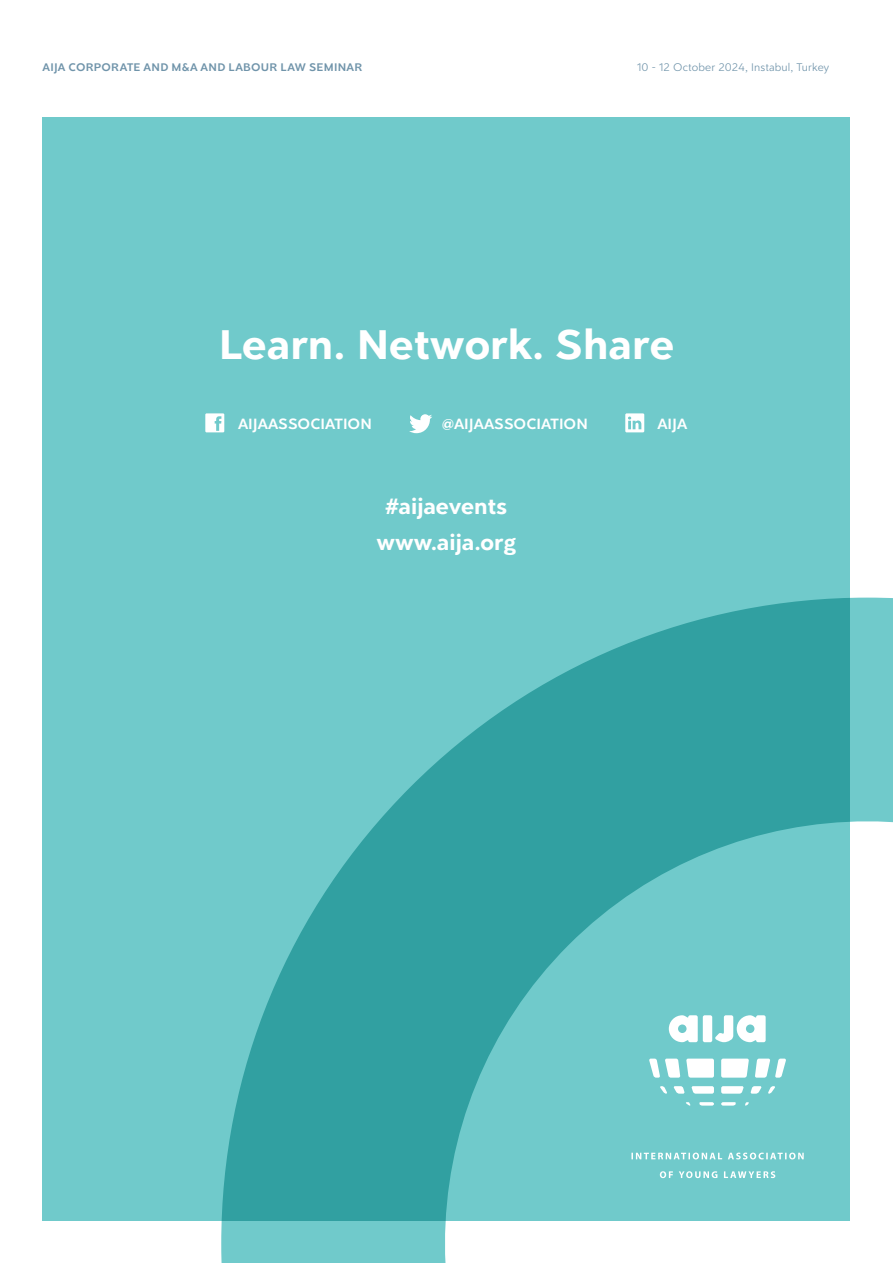
<style>
.page{position:relative;width:893px;height:1263px;background:#fff}
.page>*{position:absolute;margin:0;border:0;box-sizing:border-box;transform-origin:0 0}
.t1{font:700 45px "Clarika Grotesque";color:#fff}
.t2{font:700 24px/36px "Clarika Grotesque";color:#fff;text-align:center}
.t3{font:600 16.2px "Clarika Grotesque";color:#fff}
.t4{font:600 12px "Clarika Grotesque";letter-spacing:.025em;color:#7094aa}
.t5{font:300 12px "Clarika Grotesque";letter-spacing:.01em;color:#7094aa}
</style>
<div class="page">
<div style="left:43px;top:117px;width:807px;height:1103px;background:#70cacb"></div>
<svg style="left:221px;top:598px;width:672px;height:665px"></svg>
<svg style="left:669px;top:1015px;width:29px;height:27px"></svg>
<div style="left:703px;top:1015px;width:9px;height:27px;background:#fff;border-radius:2px"></div>
<svg style="left:715px;top:1015px;width:51px;height:27px"></svg>
<svg style="left:649px;top:1058px;width:137px;height:47px"></svg>
<svg style="left:631px;top:1152px;width:173px;height:7px"></svg>
<svg style="left:724px;top:1171px;width:51px;height:7px"></svg>
<svg style="left:679px;top:1171px;width:38px;height:7px"></svg>
<svg style="left:660px;top:1171px;width:13px;height:7px"></svg>
<svg style="left:205px;top:413px;width:19px;height:19px"></svg>
<svg style="left:409px;top:414px;width:23px;height:19px"></svg>
<svg style="left:625px;top:413px;width:19px;height:19px"></svg>
<p class="t4" style="left:43px;top:59px;width:321px">AIJA CORPORATE AND M&amp;A AND LABOUR LAW SEMINAR</p>
<p class="t5" style="left:637px;top:59px;width:194px">10 - 12 October 2024, Instabul, Turkey</p>
<h1 class="t1" style="left:219px;top:314px;width:457px">Learn. Network. Share</h1>
<h3 class="t3" style="left:238px;top:413px;width:135px">AIJAASSOCIATION</h3>
<h3 class="t3" style="left:442px;top:413px;width:148px">@AIJAASSOCIATION</h3>
<h3 class="t3" style="left:657px;top:413px;width:31px">AIJA</h3>
<h2 class="t2" style="left:376px;top:488px;width:141px">#aijaevents www.aija.org</h2>
</div>
